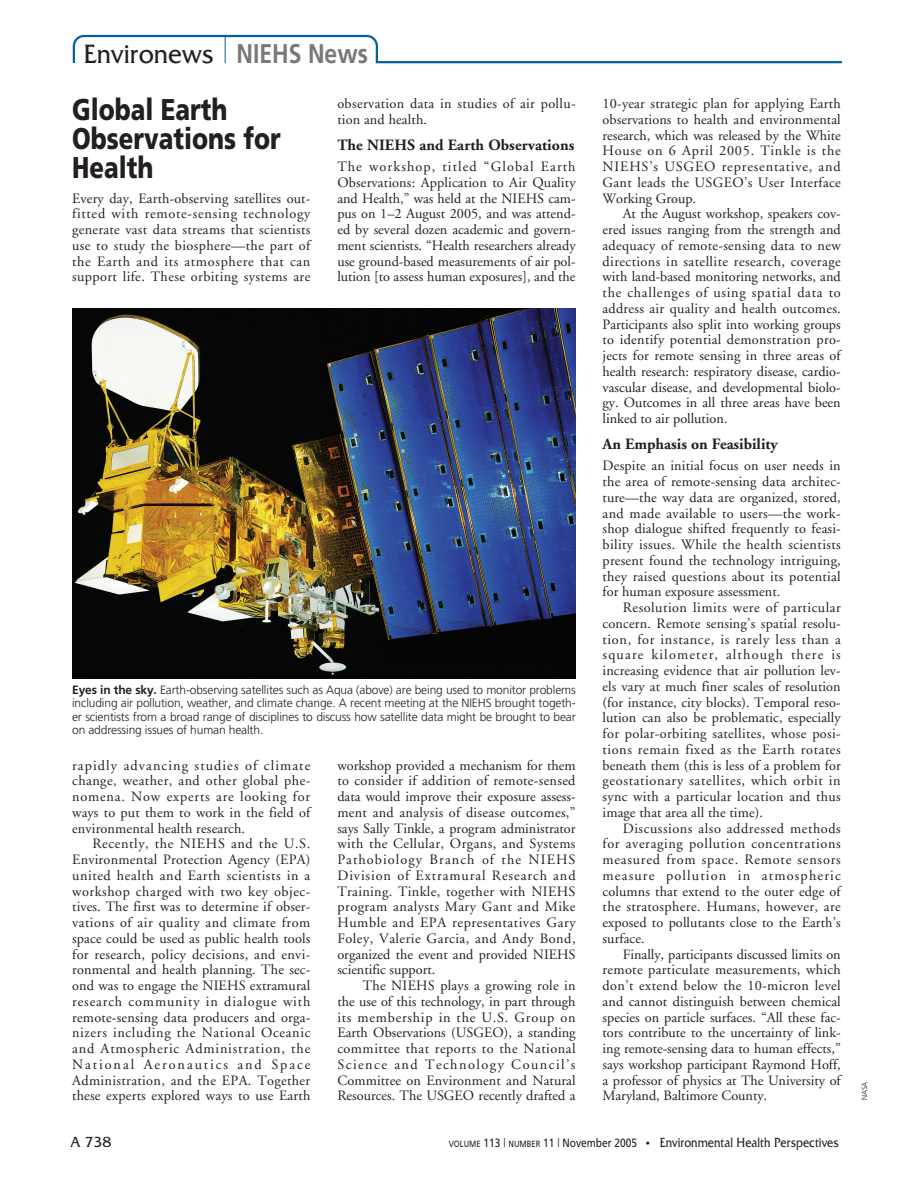
<style>
.page{position:relative;width:918px;height:1188px;background:#fff}
.page>*{position:absolute;margin:0;border:0;box-sizing:border-box;transform-origin:0 0}
.t1{font:900 30px/29px "Frutiger";color:#231f20;scale:.8 1}
.t2{font:27px "Friz Quadrata IT Cby BT";color:#231f20;scale:.95 1}
.t3{font:700 15.75px "Adobe Garamond";color:#231f20}
.t4{font:15px "Friz Quadrata IT Cby BT";color:#231f20}
.t5{font:14.25px/15.8px "Adobe Garamond";letter-spacing:.005em;color:#231f20;text-align:justify}
.t6{font:14.25px/15.8px "Adobe Garamond";letter-spacing:.025em;color:#231f20}
.t7{font:13.5px "Friz Quadrata IT Cby BT";color:#231f20;scale:.85 1}
.t8{font:300 12px/13.5px "Frutiger";letter-spacing:-.01em;color:#231f20;text-align:justify}
.t9{font:300 7.5px "Frutiger";color:#231f20}
.s1{font-family:"Frutiger";font-weight:700;color:#76787b}
.s2{font-weight:700}
.s3{font-family:"Frutiger";font-size:9px}
.s4{font-family:"Frutiger";font-size:12px}
.s5{font-family:"Frutiger";font-weight:300;font-size:12px}
.s6{font-size:10.5px}
</style>
<div class="page">
<svg style="left:73px;top:35px;width:305px;height:29px"></svg>
<hr style="left:376px;top:61px;width:466px;height:2px;background:#0062a2">
<img style="left:72px;top:308px;width:504px;height:370px">
<h2 class="t2" style="left:83px;top:44px;width:301px">Environews <span class="s1">NIEHS News</span></h2>
<h1 class="t1" style="left:72px;top:97px;width:262px">Global Earth<br>Observations for<br>Health</h1>
<p class="t5" style="left:72px;top:191px;width:240px">Every day, Earth-observing satellites out&shy;fitted with remote-sensing technology generate vast data streams that scientists use to study the biosphere—the part of the Earth and its atmosphere that can support life. These orbiting systems are</p>
<p class="t6" style="left:337px;top:97px;width:240px">observation data in studies of air pollu&shy;tion and health.</p>
<p class="t3" style="left:337px;top:139px;width:239px">The NIEHS and Earth Observations</p>
<p class="t5" style="left:337px;top:160px;width:240px">The workshop, titled “Global Earth Observations: Application to Air Quality and Health,” was held at the NIEHS cam&shy;pus on 1–2 August 2005, and was attend&shy;ed by several dozen academic and govern&shy;ment scientists. “Health researchers already use ground-based measurements of air pol&shy;lution [to assess human exposures], and the</p>
<p class="t8" style="left:72px;top:684px;width:505px"><span class="s2">Eyes in the sky.</span> Earth-observing satellites such as Aqua (above) are being used to monitor problems including air pollution, weather, and climate change. A recent meeting at the NIEHS brought togeth&shy;er scientists from a broad range of disciplines to discuss how satellite data might be brought to bear on addressing issues of human health.</p>
<p class="t5" style="left:72px;top:758px;width:240px">rapidly advancing studies of climate change, weather, and other global phe&shy;nomena. Now experts are looking for ways to put them to work in the field of environmental health research.</p>
<p class="t5" style="left:72px;top:837px;width:240px;text-indent:20px">Recently, the NIEHS and the U.S.<br>Environmental Protection Agency (EPA) united health and Earth scientists in a workshop charged with two key objec&shy;tives. The first was to determine if obser&shy;vations of air quality and climate from space could be used as public health tools for research, policy decisions, and envi&shy;ronmental and health planning. The sec&shy;ond was to engage the NIEHS extramural research community in dialogue with remote-sensing data producers and orga&shy;nizers including the National Oceanic and Atmospheric Administration, the National Aeronautics and Space Administration, and the EPA. Together these experts explored ways to use Earth</p>
<p class="t5" style="left:337px;top:758px;width:240px">workshop provided a mechanism for them to consider if addition of remote-sensed data would improve their exposure assess&shy;ment and analysis of disease outcomes,” says Sally Tinkle, a program administrator with the Cellular, Organs, and Systems Pathobiology Branch of the NIEHS Division of Extramural Research and Training. Tinkle, together with NIEHS program analysts Mary Gant and Mike Humble and EPA representatives Gary Foley, Valerie Garcia, and Andy Bond, organized the event and provided NIEHS scientific support.</p>
<p class="t5" style="left:337px;top:979px;width:240px;text-indent:26px">The NIEHS plays a growing role in the use of this technology, in part through its membership in the U.S. Group on Earth Observations (USGEO), a standing committee that reports to the National Science and Technology Council’s Committee on Environment and Natural Resources. The USGEO recently drafted a</p>
<p class="t5" style="left:603px;top:97px;width:240px">10-year strategic plan for applying Earth observations to health and environmental research, which was released by the White House on 6 April 2005. Tinkle is the NIEHS’s USGEO representative, and Gant leads the USGEO’s User Interface Working Group.</p>
<p class="t5" style="left:603px;top:207px;width:240px;text-indent:20px">At the August workshop, speakers cov&shy;ered issues ranging from the strength and adequacy of remote-sensing data to new directions in satellite research, coverage with land-based monitoring networks, and the challenges of using spatial data to address air quality and health outcomes.<br>Participants also split into working groups to identify potential demonstration pro&shy;jects for remote sensing in three areas of health research: respiratory disease, cardio&shy;vascular disease, and developmental biolo&shy;gy. Outcomes in all three areas have been linked to air pollution.</p>
<p class="t3" style="left:603px;top:438px;width:177px">An Emphasis on Feasibility</p>
<p class="t5" style="left:603px;top:459px;width:240px">Despite an initial focus on user needs in the area of remote-sensing data architec&shy;ture—the way data are organized, stored, and made available to users—the work&shy;shop dialogue shifted frequently to feasi&shy;bility issues. While the health scientists present found the technology intriguing, they raised questions about its potential for human exposure assessment.</p>
<p class="t5" style="left:603px;top:601px;width:240px;text-indent:20px">Resolution limits were of particular concern. Remote sensing’s spatial resolu&shy;tion, for instance, is rarely less than a square kilometer, although there is increasing evidence that air pollution lev&shy;els vary at much finer scales of resolution (for instance, city blocks). Temporal reso&shy;lution can also be problematic, especially for polar-orbiting satellites, whose posi&shy;tions remain fixed as the Earth rotates beneath them (this is less of a problem for geostationary satellites, which orbit in sync with a particular location and thus image that area all the time).</p>
<p class="t5" style="left:603px;top:821px;width:240px;text-indent:20px">Discussions also addressed methods for averaging pollution concentrations measured from space. Remote sensors measure pollution in atmospheric columns that extend to the outer edge of the stratosphere. Humans, however, are exposed to pollutants close to the Earth’s surface.</p>
<p class="t5" style="left:603px;top:947px;width:240px;text-indent:20px">Finally, participants discussed limits on remote particulate measurements, which don’t extend below the 10-micron level and cannot distinguish between chemical species on particle surfaces. “All these fac&shy;tors contribute to the uncertainty of link&shy;ing remote-sensing data to human effects,” says workshop participant Raymond Hoff, a professor of physics at The University of Maryland, Baltimore County.</p>
<p class="t4" style="left:71px;top:1137px;width:42px">A 738</p>
<p class="t7" style="left:449px;top:1138px;width:460px"><span class="s3">VOLUME</span> <span class="s4">113</span> <span class="s5">|</span> <span class="s3">NUMBER</span> <span class="s4">11</span> <span class="s5">|</span> <span class="s4">November 2005</span> <span class="s6">•</span> Environmental Health Perspectives</p>
<p class="t9" style="left:861px;top:1100px;width:20px;rotate:-90deg">NASA</p>
</div>
